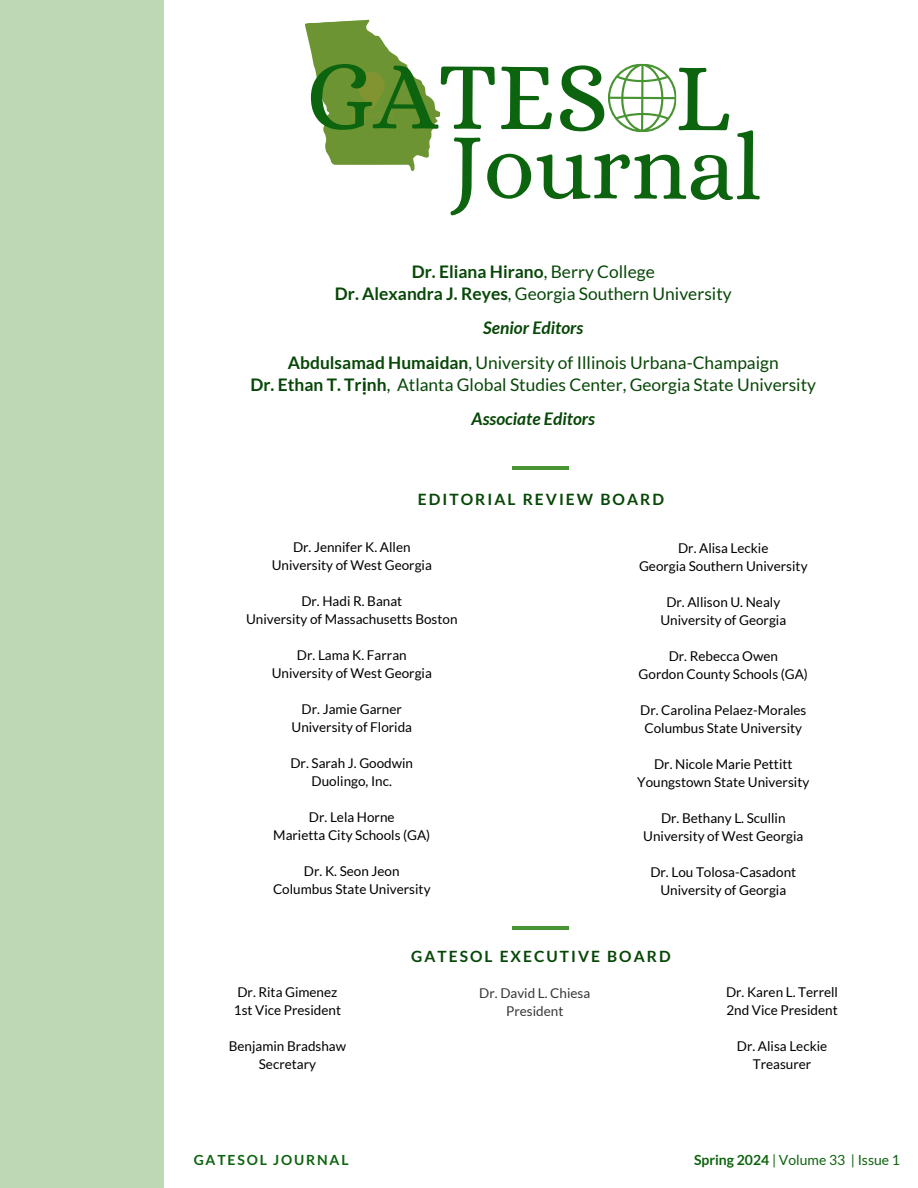
<style>
.page{position:relative;width:918px;height:1188px;background:#fff}
.page>*{position:absolute;margin:0;border:0;box-sizing:border-box;transform-origin:0 0}
.t1{font:98.25px "Alice";letter-spacing:-.005em;color:#0d640e}
.t2{font:94.2px "Alice";letter-spacing:-.005em;color:#0d640e}
.t3{font:17.4px/21.8px "Lato";color:#074707;text-align:center}
.t4{font:italic 700 17.4px "Lato";color:#074707}
.t5{font:700 15.6px "Lato";letter-spacing:.13em;color:#074707}
.t6{font:13.95px "Lato";color:#0d640e}
.t7{font:700 13.95px "Lato";letter-spacing:.13em;color:#0d640e}
.t8{font:13.5px "Lato";color:#000}
.t9{font:13.5px "Lato";color:#373737}
.s1{font-weight:700}
.s2{font-family:"Noto Sans";font-weight:700}
</style>
<div class="page">
<hr style="left:513px;top:466px;width:56px;height:4px;background:#499432">
<hr style="left:513px;top:926px;width:56px;height:4px;background:#499432">
<div style="left:0;top:0;width:164px;height:1188px;background:#bed8b5"></div>
<svg style="left:305px;top:19px;width:136px;height:152px"></svg>
<svg style="left:608px;top:63px;width:69px;height:69px"></svg>
<p class="t1" style="left:306px;top:39px;width:427px">GATES L</p>
<h6 class="t2" style="left:449px;top:112px;width:315px">Journal</h6>
<p class="t3" style="left:335px;top:260px;width:398px"><span class="s1">Dr. Eliana Hirano</span>, Berry College<br><span class="s1">Dr. Alexandra J. Reyes</span>, Georgia Southern University</p>
<p class="t4" style="left:483px;top:317px;width:102px">Senior Editors</p>
<p class="t3" style="left:251px;top:351px;width:567px"><span class="s1">Abdulsamad Humaidan</span>, University of Illinois Urbana-Champaign<br><span class="s1">Dr. Ethan T. Tr</span><span class="s2">ị</span><span class="s1">nh</span>, Atlanta Global Studies Center, Georgia State University</p>
<p class="t4" style="left:472px;top:408px;width:125px">Associate Editors</p>
<p class="t5" style="left:418px;top:489px;width:248px">EDITORIAL REVIEW BOARD</p>
<p class="t8" style="left:293px;top:539px;width:119px">Dr. Jennifer K. Allen</p>
<p class="t8" style="left:272px;top:557px;width:162px">University of West Georgia</p>
<p class="t8" style="left:301px;top:593px;width:102px">Dr. Hadi R. Banat</p>
<p class="t8" style="left:246px;top:611px;width:213px">University of Massachusetts Boston</p>
<p class="t8" style="left:297px;top:647px;width:111px">Dr. Lama K. Farran</p>
<p class="t8" style="left:272px;top:665px;width:162px">University of West Georgia</p>
<p class="t8" style="left:302px;top:701px;width:102px">Dr. Jamie Garner</p>
<p class="t8" style="left:291px;top:719px;width:122px">University of Florida</p>
<p class="t8" style="left:290px;top:755px;width:124px">Dr. Sarah J. Goodwin</p>
<p class="t8" style="left:312px;top:773px;width:82px">Duolingo, Inc.</p>
<p class="t8" style="left:309px;top:809px;width:87px">Dr. Lela Horne</p>
<p class="t8" style="left:273px;top:827px;width:159px">Marietta City Schools (GA)</p>
<p class="t8" style="left:304px;top:863px;width:97px">Dr. K. Seon Jeon</p>
<p class="t8" style="left:273px;top:881px;width:159px">Columbus State University</p>
<p class="t8" style="left:678px;top:540px;width:92px">Dr. Alisa Leckie</p>
<h1 class="t8" style="left:639px;top:558px;width:170px">Georgia Southern University</h1>
<p class="t8" style="left:666px;top:594px;width:115px">Dr. Allison U. Nealy</p>
<h2 class="t8" style="left:660px;top:612px;width:127px">University of Georgia</h2>
<h5 class="t8" style="left:669px;top:648px;width:111px">Dr. Rebecca Owen</h5>
<h4 class="t8" style="left:639px;top:666px;width:171px">Gordon County Schools (GA)</h4>
<h5 class="t8" style="left:640px;top:702px;width:168px">Dr. Carolina Pelaez-Morales</h5>
<h4 class="t8" style="left:645px;top:720px;width:159px">Columbus State University</h4>
<h3 class="t8" style="left:654px;top:756px;width:140px">Dr. Nicole Marie Pettitt</h3>
<p class="t8" style="left:637px;top:774px;width:174px">Youngstown State University</p>
<p class="t8" style="left:661px;top:810px;width:126px">Dr. Bethany L. Scullin</p>
<p class="t8" style="left:643px;top:828px;width:162px">University of West Georgia</p>
<p class="t8" style="left:650px;top:864px;width:147px">Dr. Lou Tolosa-Casadont</p>
<p class="t8" style="left:660px;top:882px;width:127px">University of Georgia</p>
<p class="t8" style="left:237px;top:984px;width:102px">Dr. Rita Gimenez</p>
<p class="t8" style="left:234px;top:1002px;width:109px">1st Vice President</p>
<p class="t8" style="left:229px;top:1038px;width:119px">Benjamin Bradshaw</p>
<p class="t8" style="left:259px;top:1056px;width:59px">Secretary</p>
<p class="t5" style="left:411px;top:947px;width:261px">GATESOL EXECUTIVE BOARD</p>
<p class="t9" style="left:479px;top:985px;width:112px">Dr. David L. Chiesa</p>
<p class="t9" style="left:506px;top:1003px;width:59px">President</p>
<p class="t8" style="left:726px;top:984px;width:114px">Dr. Karen L. Terrell</p>
<p class="t8" style="left:726px;top:1002px;width:113px">2nd Vice President</p>
<p class="t8" style="left:737px;top:1038px;width:92px">Dr. Alisa Leckie</p>
<p class="t8" style="left:753px;top:1056px;width:60px">Treasurer</p>
<p class="t7" style="left:194px;top:1152px;width:156px">GATESOL JOURNAL</p>
<p class="t6" style="left:694px;top:1152px;width:208px"><span class="s1">Spring 2024</span> | Volume 33 | Issue 1</p>
</div>
